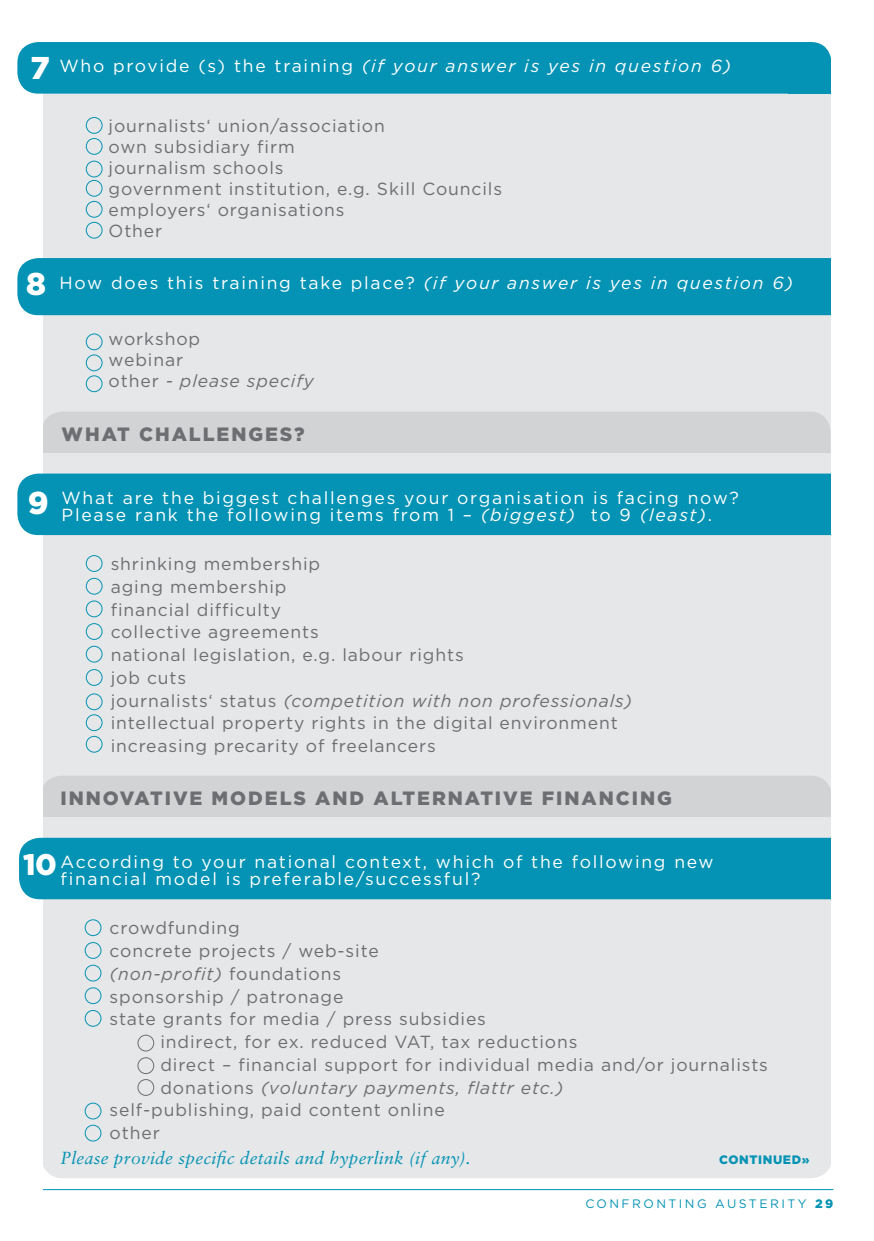
<style>
.page{position:relative;width:874px;height:1241px;background:#fff}
.page>*{position:absolute;margin:0;border:0;box-sizing:border-box;transform-origin:0 0}
.t1{font:900 31.5px "Gotham";color:#fff}
.t2{font:900 29.75px "Gotham";color:#fff}
.t3{font:900 19.25px "Gotham";letter-spacing:.1em;color:#6d6e71}
.t4{font:17.5px/22.8px "Gotham";letter-spacing:.05em;color:#6d6e71}
.t5{font:17.5px/17.5px "Gotham";letter-spacing:.1em;color:#fff}
.t6{font:italic 17.5px "Gotham";letter-spacing:.1em;color:#fff}
.t7{font:italic 17.5px "Gotham";letter-spacing:.05em;color:#6d6e71}
.t8{font:italic 17.5px "Sabon";letter-spacing:.015em;color:#0493b4}
.t9{font:12.25px "Gotham";letter-spacing:.2em;color:#0493b4}
.t10{font:900 12.25px "Gotham";letter-spacing:.05em;color:#0493b4}
.s1{font-weight:900;font-style:normal;font-size:31.5px}
.s2{font-style:normal}
.s3{font-style:italic}
.s4{font-weight:900}
</style>
<div class="page">
<hr style="left:0;top:1189px;width:832px;height:1px;background:#0493b4">
<div style="left:42px;top:42px;width:789px;height:1135px;background:#e6e7e8;border-radius:21px"></div>
<div style="left:86px;top:117px;width:16px;height:17px;border:1px solid #0493b4;border-radius:50%"></div>
<div style="left:86px;top:138px;width:16px;height:17px;border:1px solid #0493b4;border-radius:50%"></div>
<div style="left:86px;top:161px;width:16px;height:16px;border:1px solid #0493b4;border-radius:50%"></div>
<div style="left:86px;top:333px;width:16px;height:17px;border:1px solid #0493b4;border-radius:50%"></div>
<div style="left:86px;top:354px;width:16px;height:17px;border:1px solid #0493b4;border-radius:50%"></div>
<div style="left:86px;top:375px;width:16px;height:17px;border:1px solid #0493b4;border-radius:50%"></div>
<div style="left:42px;top:411px;width:788px;height:476px;background:#d1d3d4;border-radius:21px"></div>
<div style="left:42px;top:453px;width:789px;height:434px;background:#e6e7e8;border-radius:21px"></div>
<div style="left:42px;top:453px;width:788px;height:74px;background:#e6e7e8"></div>
<div style="left:86px;top:180px;width:16px;height:17px;border:1px solid #0493b4;border-radius:50%"></div>
<div style="left:86px;top:201px;width:16px;height:17px;border:1px solid #0493b4;border-radius:50%"></div>
<div style="left:86px;top:222px;width:16px;height:16px;border:1px solid #0493b4;border-radius:50%"></div>
<div style="left:86px;top:555px;width:16px;height:16px;border:1px solid #0493b4;border-radius:50%"></div>
<div style="left:86px;top:578px;width:16px;height:16px;border:1px solid #0493b4;border-radius:50%"></div>
<div style="left:86px;top:600px;width:16px;height:17px;border:1px solid #0493b4;border-radius:50%"></div>
<div style="left:86px;top:623px;width:16px;height:16px;border:1px solid #0493b4;border-radius:50%"></div>
<div style="left:86px;top:645px;width:16px;height:17px;border:1px solid #0493b4;border-radius:50%"></div>
<div style="left:86px;top:669px;width:16px;height:16px;border:1px solid #0493b4;border-radius:50%"></div>
<div style="left:86px;top:693px;width:16px;height:17px;border:1px solid #0493b4;border-radius:50%"></div>
<div style="left:86px;top:714px;width:16px;height:17px;border:1px solid #0493b4;border-radius:50%"></div>
<div style="left:86px;top:735px;width:16px;height:17px;border:1px solid #0493b4;border-radius:50%"></div>
<div style="left:41px;top:775px;width:790px;height:393px;background:#d1d3d4;border-radius:21px"></div>
<div style="left:41px;top:817px;width:790px;height:359px;background:#e6e7e8;border-radius:21px"></div>
<div style="left:41px;top:817px;width:790px;height:74px;background:#e6e7e8"></div>
<div style="left:85px;top:919px;width:16px;height:16px;border:1px solid #0493b4;border-radius:50%"></div>
<div style="left:85px;top:941px;width:16px;height:17px;border:1px solid #0493b4;border-radius:50%"></div>
<div style="left:85px;top:964px;width:16px;height:17px;border:1px solid #0493b4;border-radius:50%"></div>
<div style="left:85px;top:987px;width:16px;height:16px;border:1px solid #0493b4;border-radius:50%"></div>
<div style="left:85px;top:1009px;width:16px;height:17px;border:1px solid #0493b4;border-radius:50%"></div>
<div style="left:137px;top:1034px;width:17px;height:17px;border:1px solid #6d6e71;border-radius:50%"></div>
<div style="left:137px;top:1057px;width:17px;height:16px;border:1px solid #6d6e71;border-radius:50%"></div>
<div style="left:137px;top:1078px;width:17px;height:17px;border:1px solid #6d6e71;border-radius:50%"></div>
<div style="left:85px;top:1102px;width:16px;height:17px;border:1px solid #0493b4;border-radius:50%"></div>
<div style="left:85px;top:1124px;width:16px;height:17px;border:1px solid #0493b4;border-radius:50%"></div>
<div style="left:0;top:0;width:43px;height:1240px;background:#fff"></div>
<div style="left:17px;top:258px;width:814px;height:57px;background:#0493b4"></div>
<div style="left:19px;top:837px;width:812px;height:62px;background:#0493b4"></div>
<div style="left:17px;top:473px;width:814px;height:62px;background:#0493b4"></div>
<div style="left:787px;top:63px;width:46px;height:31px;background:#0493b4"></div>
<div style="left:17px;top:42px;width:814px;height:52px;background:#0493b4;border-radius:21px"></div>
<div style="left:831px;top:0;width:42px;height:1183px;background:#fff"></div>
<p class="t6" style="left:31px;top:55px;width:701px"><span class="s1">7</span> <span class="s2">Who provide (s) the training</span> (if your answer is yes in question 6)</p>
<p class="t4" style="left:108px;top:114px;width:395px;line-height:21px">journalists‘ union/association<br>own subsidiary firm<br>journalism schools<br>government institution, e.g. Skill Councils employers‘ organisations<br>Other</p>
<p class="t6" style="left:59px;top:272px;width:734px"><span class="s2">How does this training take place?</span> (if your answer is yes in question 6)</p>
<h1 class="t1" style="left:26px;top:262px;width:21px">8</h1>
<p class="t4" style="left:108px;top:328px;width:207px;line-height:21px">workshop<br>webinar<br>other <span class="s3">- please specify</span></p>
<p class="t3" style="left:62px;top:420px;width:244px">WHAT CHALLENGES?</p>
<h1 class="t1" style="left:28px;top:481px;width:22px">9</h1>
<p class="t5" style="left:62px;top:488px;width:678px">What are the biggest challenges your organisation is facing now?<br>Please rank the following items from 1 – <span class="s3">(biggest)</span> to 9 <span class="s3">(least)</span>.</p>
<p class="t4" style="left:111px;top:552px;width:522px">shrinking membership<br>aging membership<br>financial difficulty<br>collective agreements<br>national legislation, e.g. labour rights<br>job cuts<br>journalists‘ status <span class="s3">(competition with non professionals) </span>intellectual property rights in the digital environment increasing precarity of freelancers</p>
<p class="t3" style="left:61px;top:784px;width:612px">INNOVATIVE MODELS AND ALTERNATIVE FINANCING</p>
<h2 class="t2" style="left:23px;top:843px;width:35px">10</h2>
<p class="t5" style="left:61px;top:852px;width:654px">According to your national context, which of the following new financial model is preferable/successful?</p>
<p class="t4" style="left:110px;top:916px;width:132px">crowdfunding</p>
<p class="t4" style="left:110px;top:939px;width:270px">concrete projects / web-site</p>
<p class="t7" style="left:110px;top:962px;width:233px">(non-profit) <span class="s2">foundations</span></p>
<p class="t4" style="left:110px;top:984px;width:235px">sponsorship / patronage</p>
<p class="t4" style="left:110px;top:1007px;width:377px">state grants for media / press subsidies</p>
<p class="t4" style="left:160px;top:1030px;width:418px">indirect, for ex. reduced VAT, tax reductions</p>
<p class="t4" style="left:160px;top:1052px;width:608px">direct – financial support for individual media and/or journalists</p>
<p class="t7" style="left:160px;top:1076px;width:404px"><span class="s2">donations</span> (voluntary payments, flattr etc.)</p>
<p class="t4" style="left:110px;top:1098px;width:336px">self-publishing, paid content online</p>
<p class="t4" style="left:110px;top:1121px;width:52px">other</p>
<p class="t8" style="left:61px;top:1147px;width:411px">Please provide specific details and hyperlink (if any).</p>
<p class="t10" style="left:718px;top:1151px;width:92px">CONTINUED»</p>
<p class="t10" style="left:725px;top:1152px;width:92px">CONTINUED»</p>
<p class="t9" style="left:585px;top:1195px;width:249px">CONFRONTING AUSTERITY <span class="s4">29</span></p>
</div>
